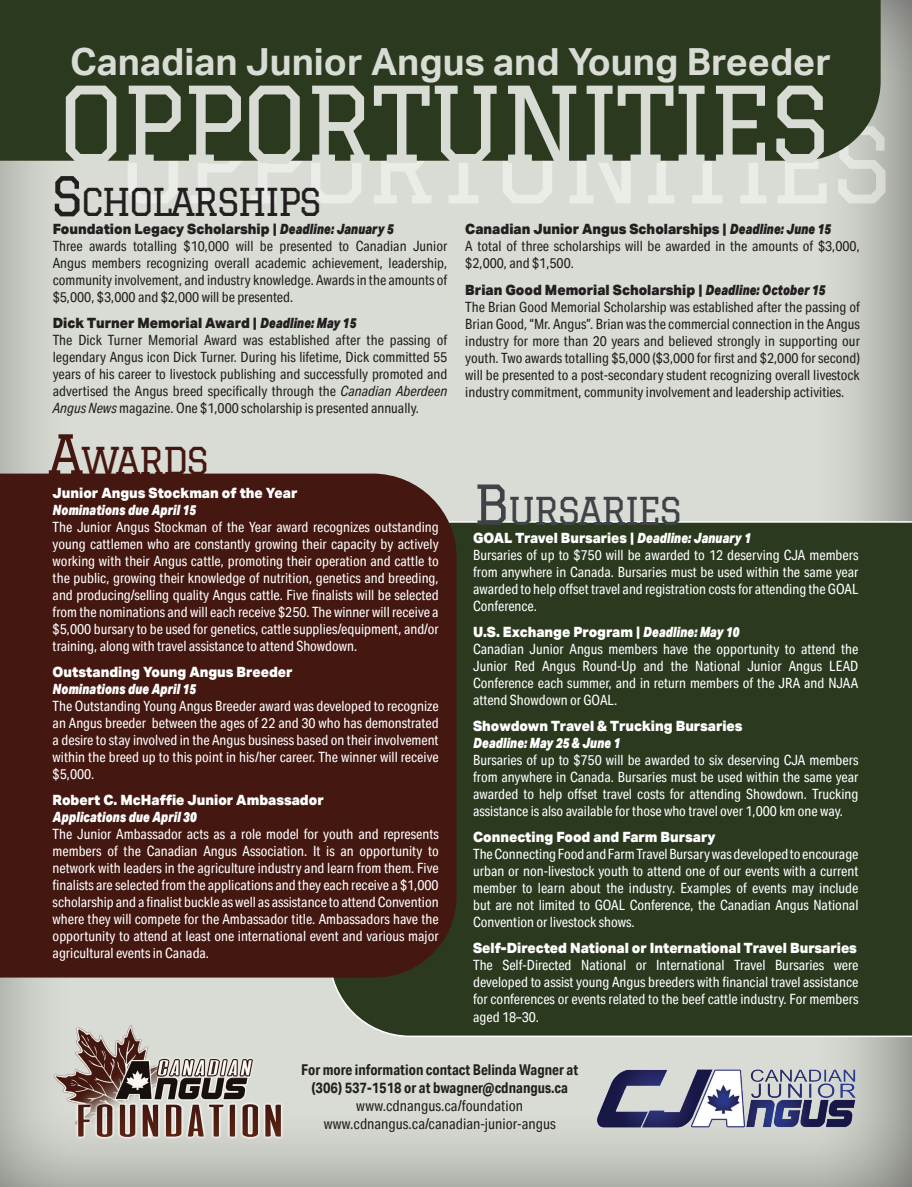
<style>
.page{position:relative;width:912px;height:1187px;background:#fff}
.page>*{position:absolute;margin:0;border:0;box-sizing:border-box;transform-origin:0 0}
.t1{font:102.9px "Graduate";letter-spacing:-.04em;color:#fff}
.t2{font:102.9px "Graduate";letter-spacing:-.04em;color:#d8dcd4}
.t3{font:37.5px "Graduate";letter-spacing:-.055em;color:#231f20}
.t4{font:37.5px "Graduate";letter-spacing:-.055em;color:#3f4247}
.t5{font:37.5px "Graduate";letter-spacing:-.055em;color:#441710}
.t6{font:700 37.35px "Aktiv Grotesk";color:#d8dcd4}
.t7{font:700 14.85px/17.9px "Aktiv Grotesk Cd";color:#231f20;text-align:center}
.t8{font:14.1px/17px "Aktiv Grotesk Cd";color:#fff}
.t9{font:14.1px/17px "Aktiv Grotesk Cd";color:#231f20}
.t10{font:900 14.1px "Aktiv Grotesk Ex";color:#231f20;scale:.8 1}
.s1{font-family:"Aktiv Grotesk Ex";font-weight:900}
.s2{font-family:"Aktiv Grotesk";font-weight:900;font-style:italic}
.s3{font-style:italic}
.s4{font-size:53.7px}
.s5{font-family:"Aktiv Grotesk";font-style:italic}
.s6{font-weight:400}
</style>
<div class="page">
<div style="left:0;top:0;width:911px;height:1186px;background:#231f20;opacity:.75"></div>
<div style="left:328px;top:520px;width:583px;height:517px;background:#2b391f"></div>
<div style="left:0;top:473px;width:456px;height:504px;background:#441710"></div>
<div style="left:0;top:0;width:880px;height:161px;background:#2b391f"></div>
<img style="left:587px;top:1057px;width:283px;height:81px">
<img style="left:53px;top:1023px;width:230px;height:115px">
<svg style="left:910px;top:0;width:2px;height:6px"></svg>
<p class="t6" style="left:70px;top:40px;width:762px">Canadian Junior Angus and Young Breeder</p>
<p class="t2" style="left:58px;top:65px;width:774px">OPPORTUNITIES</p>
<h1 class="t1" style="left:119px;top:105px;width:774px">OPPORTUNITIES</h1>
<p class="t9" style="left:53px;top:237px;width:396px;text-align:justify">Three awards totalling $10,000 will be presented to Canadian Junior Angus members recognizing overall academic achievement, leadership, community involvement, and industry knowledge. Awards in the amounts of $5,000, $3,000 and $2,000 will be presented.</p>
<p class="t9" style="left:53px;top:314px;width:396px"><span class="s1">Dick Turner Memorial Award |</span> <span class="s2">Deadline: May 15<br></span>The Dick Turner Memorial Award was established after the passing of legendary Angus icon Dick Turner. During his lifetime, Dick committed 55 years of his career to livestock publishing and successfully promoted and advertised the Angus breed specifically through the <span class="s3">Canadian Aberdeen Angus News</span> magazine. One $1,000 scholarship is presented annually.</p>
<p class="t3" style="left:51px;top:180px;width:272px"><span class="s4">S</span>CHOLARSHIPS</p>
<p class="t10" style="left:53px;top:220px;width:427px">Foundation Legacy Scholarship | <span class="s5">Deadline: January 5</span></p>
<p class="t9" style="left:465px;top:220px;width:396px"><span class="s1">Canadian Junior Angus Scholarships |</span> <span class="s2">Deadline: June 15<br></span>A total of three scholarships will be awarded in the amounts of $3,000, $2,000, and $1,500.</p>
<p class="t9" style="left:465px;top:281px;width:396px"><span class="s1">Brian Good Memorial Scholarship |</span> <span class="s2">Deadline: October 15<br></span>The Brian Good Memorial Scholarship was established after the passing of Brian Good, “Mr. Angus”. Brian was the commercial connection in the Angus industry for more than 20 years and believed strongly in supporting our youth. Two awards totalling $5,000 ($3,000 for first and $2,000 for second) will be presented to a post-secondary student recognizing overall livestock industry commitment, community involvement and leadership activities.</p>
<p class="t5" style="left:48px;top:438px;width:162px"><span class="s4">A</span>WARDS</p>
<p class="t8" style="left:53px;top:484px;width:387px"><span class="s1">Junior Angus Stockman of the Year<br></span><span class="s2">Nominations due April 15<br></span>The Junior Angus Stockman of the Year award recognizes outstanding young cattlemen who are constantly growing their capacity by actively working with their Angus cattle, promoting their operation and cattle to the public, growing their knowledge of nutrition, genetics and breeding, and producing/selling quality Angus cattle. Five finalists will be selected from the nominations and will each receive $250. The winner will receive a $5,000 bursary to be used for genetics, cattle supplies/equipment, and/or training, along with travel assistance to attend Showdown.</p>
<p class="t8" style="left:53px;top:663px;width:387px"><span class="s1">Outstanding Young Angus Breeder<br></span><span class="s2">Nominations due April 15<br></span>The Outstanding Young Angus Breeder award was developed to recognize an Angus breeder between the ages of 22 and 30 who has demonstrated a desire to stay involved in the Angus business based on their involvement within the breed up to this point in his/her career. The winner will receive $5,000.</p>
<p class="t8" style="left:53px;top:791px;width:387px"><span class="s1">Robert C. McHaffie Junior Ambassador<br></span><span class="s2">Applications due April 30<br></span>The Junior Ambassador acts as a role model for youth and represents members of the Canadian Angus Association. It is an opportunity to network with leaders in the agriculture industry and learn from them. Five finalists are selected from the applications and they each receive a $1,000 scholarship and a finalist buckle as well as assistance to attend Convention where they will compete for the Ambassador title. Ambassadors have the opportunity to attend at least one international event and various major agricultural events in Canada.</p>
<p class="t4" style="left:473px;top:489px;width:210px"><span class="s4">B</span>URSARIES</p>
<p class="t8" style="left:473px;top:529px;width:386px"><span class="s1">GOAL Travel Bursaries |</span> <span class="s2">Deadline: January 1<br></span>Bursaries of up to $750 will be awarded to 12 deserving CJA members from anywhere in Canada. Bursaries must be used within the same year awarded to help offset travel and registration costs for attending the GOAL Conference.</p>
<p class="t8" style="left:473px;top:623px;width:386px"><span class="s1">U.S. Exchange Program |</span> <span class="s2">Deadline: May 10<br></span>Canadian Junior Angus members have the opportunity to attend the Junior Red Angus Round-Up and the National Junior Angus LEAD Conference each summer, and in return members of the JRA and NJAA attend Showdown or GOAL.</p>
<p class="t8" style="left:473px;top:717px;width:386px"><span class="s1">Showdown Travel &amp; Trucking Bursaries<br></span><span class="s2">Deadline: May 25 &amp; June 1<br></span>Bursaries of up to $750 will be awarded to six deserving CJA members from anywhere in Canada. Bursaries must be used within the same year awarded to help offset travel costs for attending Showdown. Trucking assistance is also available for those who travel over 1,000 km one way.</p>
<p class="t8" style="left:473px;top:828px;width:387px"><span class="s1">Connecting Food and Farm Bursary<br></span>The Connecting Food and Farm Travel Bursary was developed to encourage urban or non-livestock youth to attend one of our events with a current member to learn about the industry. Examples of events may include but are not limited to GOAL Conference, the Canadian Angus National Convention or livestock shows.</p>
<p class="t8" style="left:473px;top:939px;width:386px;text-align:justify"><span class="s1">Self-Directed National or International Travel Bursaries </span>The Self-Directed National or International Travel Bursaries were developed to assist young Angus breeders with financial travel assistance for conferences or events related to the beef cattle industry. For members aged 18–30.</p>
<p class="t7" style="left:301px;top:1060px;width:278px">For more information contact Belinda Wagner at (306) 537-1518 or at bwagner@cdnangus.ca <span class="s6">www.cdnangus.ca/foundation www.cdnangus.ca/canadian-junior-angus</span></p>
</div>
